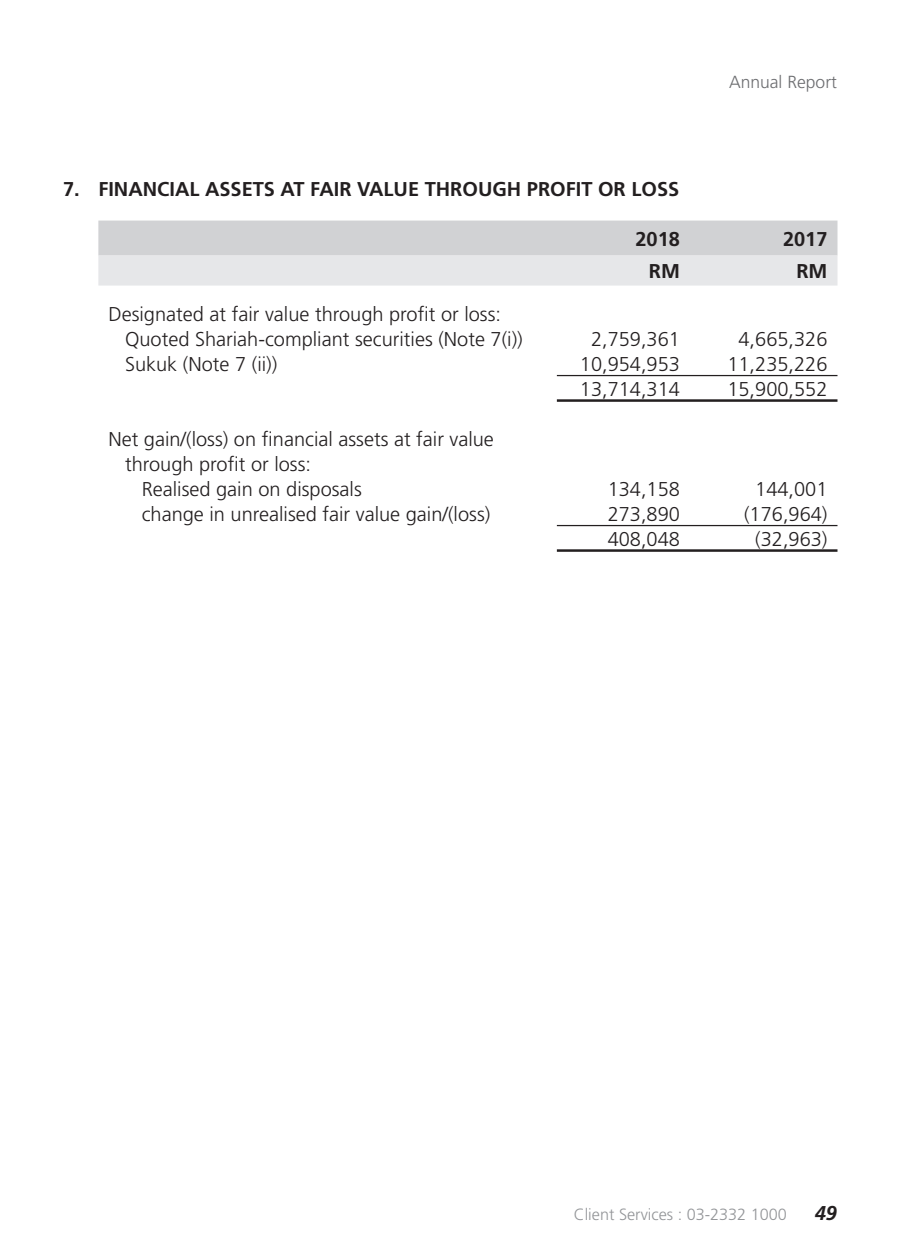
<style>
.page{position:relative;width:900px;height:1260px;background:#fff}
.page>*{position:absolute;margin:0;border:0;box-sizing:border-box;transform-origin:0 0}
.t1{font:300 20px/25px "Frutiger";color:#231f20}
.t2{font:700 20px "Frutiger";color:#231f20}
.t3{font:italic 700 20px "Frutiger";color:#231f20}
.t4{font:300 17.5px "Frutiger";color:#6c6d70}
.t5{font:300 16.25px "Frutiger";color:#939598}
</style>
<div class="page">
<svg style="left:98px;top:221px;width:740px;height:65px;background:#dbdcde"></svg>
<hr style="left:557px;top:399px;width:133px;height:3px;background:#231f20">
<hr style="left:690px;top:399px;width:148px;height:3px;background:#231f20">
<hr style="left:557px;top:525px;width:133px;height:1px;background:#231f20">
<hr style="left:690px;top:525px;width:148px;height:1px;background:#231f20">
<hr style="left:557px;top:549px;width:133px;height:3px;background:#231f20">
<hr style="left:690px;top:549px;width:148px;height:3px;background:#231f20">
<hr style="left:557px;top:375px;width:133px;height:1px;background:#231f20">
<hr style="left:690px;top:375px;width:148px;height:1px;background:#231f20">
<p class="t4" style="left:729px;top:72px;width:109px">Annual Report</p>
<p class="t2" style="left:63px;top:177px;width:618px">7. FINANCIAL ASSETS AT FAIR VALUE THROUGH PROFIT OR LOSS</p>
<p class="t2" style="left:636px;top:227px;width:46px">2018</p>
<p class="t2" style="left:783px;top:227px;width:46px">2017</p>
<p class="t2" style="left:649px;top:260px;width:33px">RM</p>
<p class="t2" style="left:796px;top:260px;width:33px">RM</p>
<p class="t1" style="left:125px;top:301px;width:399px;text-indent:-17px">Designated at fair value through profit or loss:<br>Quoted Shariah-compliant securities (Note 7(i))</p>
<p class="t1" style="left:591px;top:326px;width:90px">2,759,361</p>
<p class="t1" style="left:739px;top:326px;width:90px">4,665,326</p>
<p class="t1" style="left:125px;top:351px;width:154px">Sukuk (Note 7 (ii))</p>
<p class="t1" style="left:580px;top:351px;width:102px">10,954,953</p>
<p class="t1" style="left:727px;top:351px;width:102px">11,235,226</p>
<p class="t1" style="left:580px;top:376px;width:102px">13,714,314</p>
<p class="t1" style="left:727px;top:376px;width:102px">15,900,552</p>
<p class="t1" style="left:108px;top:426px;width:387px">Net gain/(loss) on financial assets at fair value</p>
<p class="t1" style="left:125px;top:451px;width:188px">through profit or loss:</p>
<p class="t1" style="left:142px;top:476px;width:222px">Realised gain on disposals</p>
<p class="t1" style="left:608px;top:476px;width:74px">134,158</p>
<p class="t1" style="left:755px;top:476px;width:74px">144,001</p>
<p class="t1" style="left:142px;top:501px;width:350px">change in unrealised fair value gain/(loss)</p>
<p class="t1" style="left:608px;top:501px;width:74px">273,890</p>
<p class="t1" style="left:744px;top:501px;width:85px">(176,964)</p>
<p class="t1" style="left:608px;top:526px;width:74px">408,048</p>
<p class="t1" style="left:755px;top:526px;width:74px">(32,963)</p>
<p class="t5" style="left:574px;top:1205px;width:215px">Client Services : 03-2332 1000</p>
<p class="t3" style="left:815px;top:1202px;width:24px">49</p>
</div>
